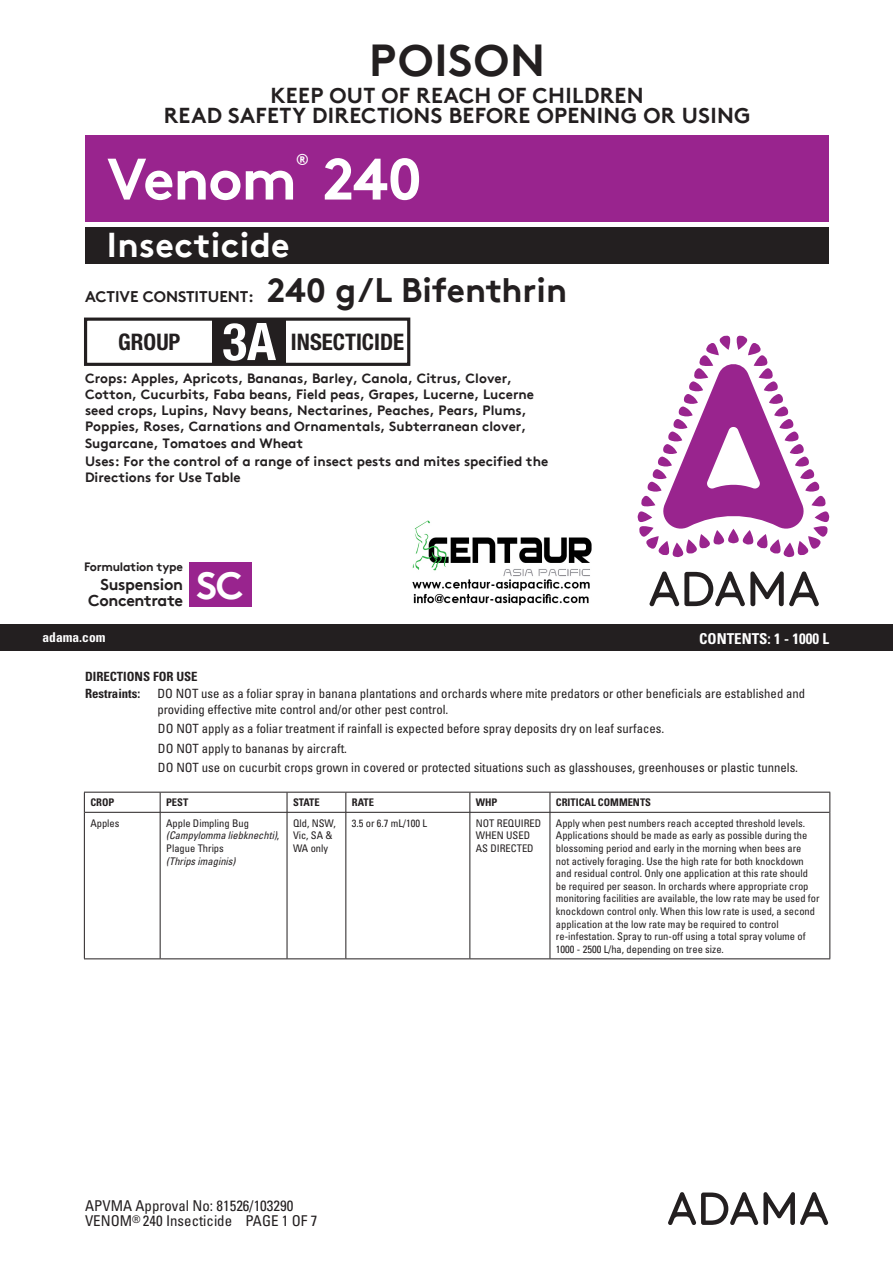
<style>
.page{position:relative;width:893px;height:1263px;background:#fff}
.page>*{position:absolute;margin:0;border:0;box-sizing:border-box;transform-origin:0 0}
.t1{font:700 58.35px "Brown TT";letter-spacing:-.02em;color:#fff}
.t2{font:700 condensed 51.9px "Helvetica Neue";color:#fff}
.t3{font:700 44.85px "Brown TT";letter-spacing:.02em;color:#231f20}
.t4{font:700 38.7px "Brown TT";color:#fff}
.t5{font:700 34.5px "Brown TT";letter-spacing:.01em;color:#fff}
.t6{font:700 condensed 22.8px "Helvetica Neue";color:#231f20}
.t7{font:700 21.6px/20.1px "Brown TT";letter-spacing:.015em;color:#231f20;text-align:center}
.t8{font:700 16.05px/16px "Brown TT";letter-spacing:-.02em;color:#231f20;text-align:right}
.t9{font:700 15.9px "Brown TT";color:#fff}
.t10{font:700 15.45px "Brown TT";color:#231f20}
.t11{font:700 condensed 15px "Univers";color:#fff}
.t12{font:condensed 14.85px/15.8px "Univers";color:#231f20}
.t13{font:700 13.5px/16.2px "Brown TT";color:#231f20}
.t14{font:700 condensed 13.5px "Univers";color:#fff}
.t15{font:condensed 12.75px/19.5px "Univers";color:#231f20}
.t16{font:700 condensed 12.75px/17.4px "Univers";color:#231f20}
.t17{font:700 12.15px "Brown TT";letter-spacing:-.02em;color:#231f20}
.t18{font:condensed 10.5px/12.6px "Univers";color:#231f20}
.t19{font:700 condensed 10.5px "Univers";color:#231f20}
.t20{font:italic condensed 10.5px "Univers";color:#231f20}
.s1{font-size:33.9px}
.s2{font-style:italic}
</style>
<div class="page">
<svg style="left:668px;top:1192px;width:160px;height:33px"></svg>
<div style="left:85px;top:136px;width:743px;height:86px;background:#99248e"></div>
<div style="left:85px;top:228px;width:744px;height:36px;background:#231f20"></div>
<div style="left:212px;top:319px;width:74px;height:45px;background:#231f20"></div>
<div style="left:84px;top:318px;width:326px;height:48px;border:3px solid #231f20"></div>
<hr style="left:84px;top:792px;width:76px;height:1px;background:#231f20">
<svg style="left:84px;top:792px;width:1px;height:20px"></svg>
<hr style="left:160px;top:792px;width:127px;height:1px;background:#231f20">
<hr style="left:287px;top:792px;width:59px;height:1px;background:#231f20">
<hr style="left:346px;top:792px;width:124px;height:1px;background:#231f20">
<hr style="left:470px;top:792px;width:80px;height:1px;background:#231f20">
<hr style="left:550px;top:792px;width:280px;height:1px;background:#231f20">
<svg style="left:829px;top:792px;width:1px;height:20px"></svg>
<hr style="left:84px;top:812px;width:1px;height:146px;background:#231f20">
<hr style="left:829px;top:812px;width:1px;height:146px;background:#231f20">
<svg style="left:160px;top:792px;width:1px;height:20px"></svg>
<svg style="left:287px;top:792px;width:1px;height:20px"></svg>
<svg style="left:346px;top:792px;width:1px;height:20px"></svg>
<svg style="left:470px;top:792px;width:1px;height:20px"></svg>
<svg style="left:550px;top:792px;width:1px;height:20px"></svg>
<hr style="left:85px;top:812px;width:75px;height:1px;background:#231f20">
<hr style="left:160px;top:812px;width:127px;height:1px;background:#231f20">
<hr style="left:160px;top:812px;width:1px;height:146px;background:#231f20">
<hr style="left:287px;top:812px;width:59px;height:1px;background:#231f20">
<hr style="left:287px;top:812px;width:1px;height:146px;background:#231f20">
<hr style="left:346px;top:812px;width:124px;height:1px;background:#231f20">
<hr style="left:346px;top:812px;width:1px;height:146px;background:#231f20">
<hr style="left:470px;top:812px;width:80px;height:1px;background:#231f20">
<hr style="left:470px;top:812px;width:1px;height:146px;background:#231f20">
<hr style="left:550px;top:812px;width:279px;height:1px;background:#231f20">
<hr style="left:550px;top:812px;width:1px;height:146px;background:#231f20">
<hr style="left:84px;top:958px;width:76px;height:1px;background:#231f20">
<hr style="left:160px;top:958px;width:127px;height:1px;background:#231f20">
<hr style="left:287px;top:958px;width:59px;height:1px;background:#231f20">
<hr style="left:346px;top:958px;width:124px;height:1px;background:#231f20">
<hr style="left:470px;top:958px;width:80px;height:1px;background:#231f20">
<hr style="left:550px;top:958px;width:280px;height:1px;background:#231f20">
<div style="left:0;top:625px;width:893px;height:26px;background:#231f20"></div>
<svg style="left:649px;top:571px;width:170px;height:35px"></svg>
<div style="left:189px;top:562px;width:62px;height:44px;background:#99248e"></div>
<svg style="left:637px;top:335px;width:192px;height:222px"></svg>
<img style="left:412px;top:521px;width:180px;height:85px">
<h3 class="t3" style="left:369px;top:33px;width:177px">POISON</h3>
<h3 class="t7" style="left:164px;top:85px;width:588px">KEEP OUT OF REACH OF CHILDREN<br>READ SAFETY DIRECTIONS BEFORE OPENING OR USING</h3>
<h3 class="t9" style="left:296px;top:150px;width:15px">®</h3>
<h1 class="t1" style="left:107px;top:144px;width:317px">Venom 240</h1>
<h3 class="t5" style="left:107px;top:224px;width:184px">Insecticide</h3>
<h3 class="t10" style="left:85px;top:287px;width:484px">ACTIVE CONSTITUENT: <span class="s1">240 g/L Bifenthrin</span></h3>
<h3 class="t6" style="left:118px;top:328px;width:64px">GROUP</h3>
<h2 class="t2" style="left:222px;top:310px;width:55px">3A</h2>
<h3 class="t6" style="left:291px;top:328px;width:115px">INSECTICIDE</h3>
<p class="t13" style="left:85px;top:370px;width:451px">Crops: Apples, Apricots, Bananas, Barley, Canola, Citrus, Clover, Cotton, Cucurbits, Faba beans, Field peas, Grapes, Lucerne, Lucerne seed crops, Lupins, Navy beans, Nectarines, Peaches, Pears, Plums, Poppies, Roses, Carnations and Ornamentals, Subterranean clover, Sugarcane, Tomatoes and Wheat</p>
<p class="t13" style="left:85px;top:453px;width:465px">Uses: For the control of a range of insect pests and mites specified the<br>Directions for Use Table</p>
<p class="t17" style="left:84px;top:559px;width:100px">Formulation type</p>
<h3 class="t8" style="left:88px;top:576px;width:96px">Suspension<br>Concentrate</h3>
<h3 class="t4" style="left:196px;top:561px;width:49px">SC</h3>
<p class="t14" style="left:43px;top:628px;width:64px">adama.com</p>
<h3 class="t11" style="left:699px;top:630px;width:131px">CONTENTS: 1 - 1000 L</h3>
<p class="t16" style="left:85px;top:667px;width:114px">DIRECTIONS FOR USE<br>Restraints:</p>
<p class="t15" style="left:157px;top:686px;width:649px;line-height:15.3px">DO NOT use as a foliar spray in banana plantations and orchards where mite predators or other beneficials are established and providing effective mite control and/or other pest control.</p>
<p class="t15" style="left:158px;top:718px;width:642px">DO NOT apply as a foliar treatment if rainfall is expected before spray deposits dry on leaf surfaces.<br>DO NOT apply to bananas by aircraft.<br>DO NOT use on cucurbit crops grown in covered or protected situations such as glasshouses, greenhouses or plastic tunnels.</p>
<p class="t19" style="left:90px;top:796px;width:25px">CROP</p>
<p class="t19" style="left:166px;top:796px;width:24px">PEST</p>
<p class="t19" style="left:293px;top:796px;width:28px">STATE</p>
<p class="t19" style="left:352px;top:796px;width:24px">RATE</p>
<p class="t19" style="left:476px;top:796px;width:23px">WHP</p>
<p class="t19" style="left:556px;top:796px;width:97px">CRITICAL COMMENTS</p>
<p class="t18" style="left:90px;top:816px;width:31px">Apples</p>
<p class="t18" style="left:166px;top:816px;width:115px">Apple Dimpling Bug <span class="s2">(Campylomma liebknechti)</span>,<br>Plague Thrips</p>
<p class="t20" style="left:166px;top:854px;width:71px">(Thrips imaginis)</p>
<p class="t18" style="left:293px;top:816px;width:44px">Qld, NSW,<br>Vic, SA &amp;<br>WA only</p>
<p class="t18" style="left:352px;top:816px;width:77px">3.5 or 6.7 mL/100 L</p>
<p class="t18" style="left:476px;top:816px;width:67px">NOT REQUIRED<br>WHEN USED<br>AS DIRECTED</p>
<p class="t18" style="left:556px;top:816px;width:265px">Apply when pest numbers reach accepted threshold levels.<br>Applications should be made as early as possible during the blossoming period and early in the morning when bees are<br>not actively foraging. Use the high rate for both knockdown and residual control. Only one application at this rate should be required per season. In orchards where appropriate crop monitoring facilities are available, the low rate may be used for knockdown control only. When this low rate is used, a second application at the low rate may be required to control re-infestation. Spray to run-off using a total spray volume of 1000 - 2500 L/ha, depending on tree size.</p>
<h3 class="t12" style="left:85px;top:1197px;width:234px">APVMA Approval No: 81526/103290<br>VENOM<sup>®</sup> 240 Insecticide PAGE 1 OF 7</h3>
</div>
